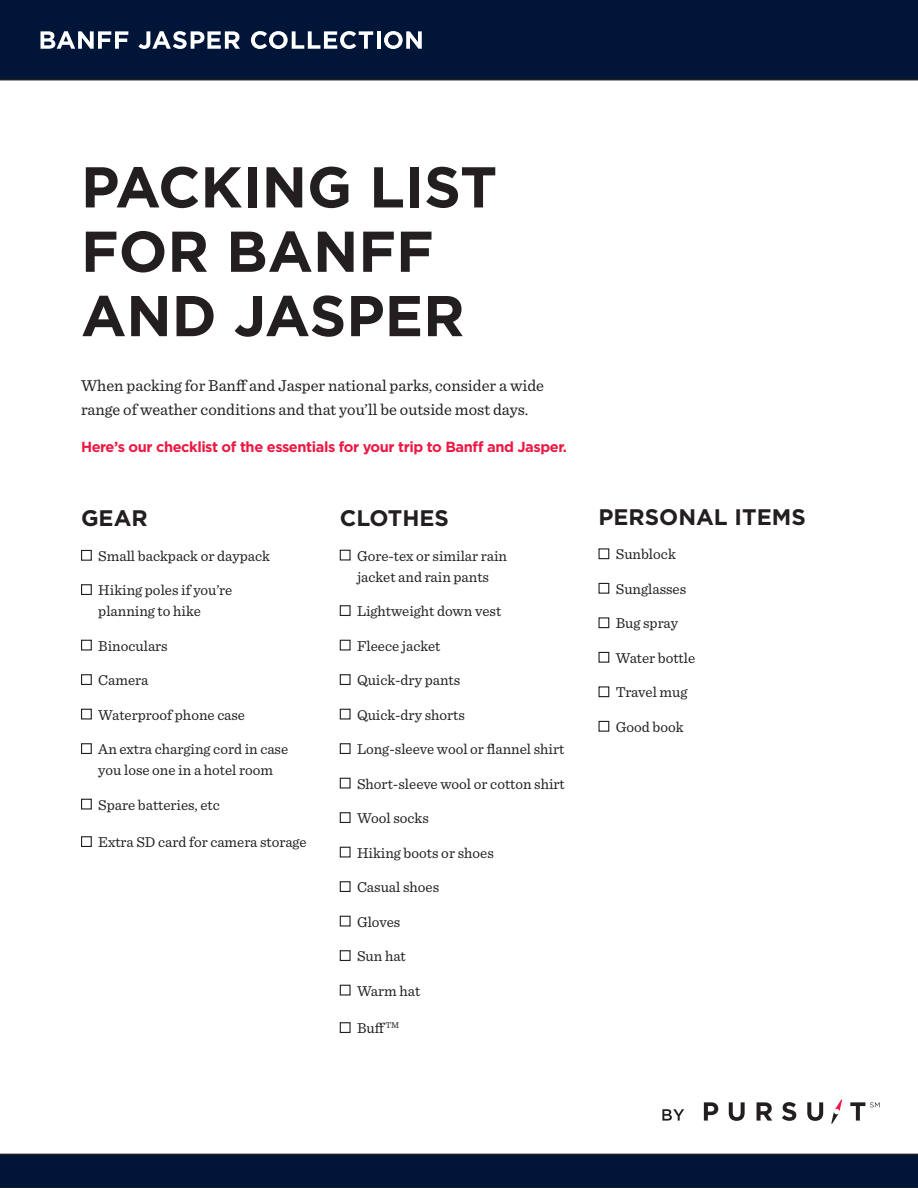
<style>
.page{position:relative;width:918px;height:1188px;background:#fff}
.page>*{position:absolute;margin:0;border:0;box-sizing:border-box;transform-origin:0 0}
.t1{font:700 57.45px/64.3px "Gotham";color:#231f20}
.t2{font:700 22.5px "Gotham";color:#231f20}
.t3{font:16.5px/24px "Sentinel";color:#231f20}
.t4{font:15px/21px "Sentinel";color:#231f20}
.t5{font:700 14.7px "Gotham";letter-spacing:-.03em;color:#ed1943}
</style>
<div class="page">
<div style="left:0;top:1154px;width:918px;height:34px;background:#001537"></div>
<div style="left:81px;top:550px;width:11px;height:11px;border:1px solid #231f20"></div>
<div style="left:81px;top:584px;width:11px;height:11px;border:1px solid #231f20"></div>
<div style="left:81px;top:640px;width:11px;height:11px;border:1px solid #231f20"></div>
<div style="left:81px;top:674px;width:11px;height:11px;border:1px solid #231f20"></div>
<div style="left:81px;top:709px;width:11px;height:11px;border:1px solid #231f20"></div>
<div style="left:81px;top:743px;width:11px;height:11px;border:1px solid #231f20"></div>
<div style="left:81px;top:799px;width:11px;height:11px;border:1px solid #231f20"></div>
<div style="left:81px;top:836px;width:11px;height:11px;border:1px solid #231f20"></div>
<div style="left:0;top:0;width:918px;height:80px;background:#001537"></div>
<div style="left:340px;top:550px;width:11px;height:11px;border:1px solid #231f20"></div>
<div style="left:340px;top:605px;width:11px;height:11px;border:1px solid #231f20"></div>
<div style="left:340px;top:640px;width:11px;height:11px;border:1px solid #231f20"></div>
<div style="left:340px;top:674px;width:11px;height:11px;border:1px solid #231f20"></div>
<div style="left:340px;top:709px;width:11px;height:11px;border:1px solid #231f20"></div>
<div style="left:340px;top:743px;width:11px;height:11px;border:1px solid #231f20"></div>
<div style="left:340px;top:778px;width:11px;height:11px;border:1px solid #231f20"></div>
<div style="left:340px;top:812px;width:11px;height:11px;border:1px solid #231f20"></div>
<div style="left:340px;top:847px;width:11px;height:11px;border:1px solid #231f20"></div>
<div style="left:340px;top:881px;width:11px;height:11px;border:1px solid #231f20"></div>
<div style="left:340px;top:916px;width:11px;height:11px;border:1px solid #231f20"></div>
<div style="left:340px;top:950px;width:11px;height:11px;border:1px solid #231f20"></div>
<div style="left:340px;top:985px;width:11px;height:11px;border:1px solid #231f20"></div>
<div style="left:340px;top:1022px;width:11px;height:11px;border:1px solid #231f20"></div>
<div style="left:598px;top:548px;width:11px;height:11px;border:1px solid #231f20"></div>
<div style="left:598px;top:583px;width:11px;height:11px;border:1px solid #231f20"></div>
<div style="left:598px;top:617px;width:11px;height:11px;border:1px solid #231f20"></div>
<div style="left:598px;top:652px;width:11px;height:11px;border:1px solid #231f20"></div>
<div style="left:598px;top:686px;width:11px;height:11px;border:1px solid #231f20"></div>
<div style="left:598px;top:721px;width:11px;height:11px;border:1px solid #231f20"></div>
<svg style="left:704px;top:1102px;width:14px;height:19px"></svg>
<svg style="left:729px;top:1102px;width:16px;height:19px"></svg>
<svg style="left:757px;top:1102px;width:15px;height:19px"></svg>
<svg style="left:782px;top:1102px;width:14px;height:19px"></svg>
<svg style="left:807px;top:1102px;width:16px;height:19px"></svg>
<svg style="left:831px;top:1099px;width:11px;height:25px"></svg>
<svg style="left:850px;top:1102px;width:30px;height:19px"></svg>
<svg style="left:662px;top:1109px;width:22px;height:12px"></svg>
<svg style="left:40px;top:31px;width:88px;height:18px"></svg>
<svg style="left:138px;top:31px;width:102px;height:18px"></svg>
<svg style="left:251px;top:31px;width:122px;height:18px"></svg>
<hr style="left:377px;top:31px;width:4px;height:18px;background:#fff">
<svg style="left:384px;top:31px;width:38px;height:18px"></svg>
<h1 class="t1" style="left:81px;top:155px;width:418px">PACKING LIST<br>FOR BANFF<br>AND JASPER</h1>
<p class="t3" style="left:81px;top:372px;width:465px">When packing for Banff and Jasper national parks, consider a wide range of weather conditions and that you’ll be outside most days.</p>
<p class="t5" style="left:81px;top:437px;width:487px">Here’s our checklist of the essentials for your trip to Banff and Jasper.</p>
<h2 class="t2" style="left:81px;top:503px;width:68px">GEAR</h2>
<p class="t4" style="left:98px;top:544px;width:173px">Small backpack or daypack</p>
<p class="t4" style="left:98px;top:579px;width:136px">Hiking poles if you’re planning to hike</p>
<p class="t4" style="left:98px;top:634px;width:71px">Binoculars</p>
<p class="t4" style="left:98px;top:669px;width:51px">Camera</p>
<p class="t4" style="left:98px;top:703px;width:148px">Waterproof phone case</p>
<p class="t4" style="left:98px;top:738px;width:191px">An extra charging cord in case you lose one in a hotel room</p>
<p class="t4" style="left:98px;top:793px;width:123px">Spare batteries, etc</p>
<p class="t4" style="left:98px;top:831px;width:210px">Extra SD card for camera storage</p>
<h2 class="t2" style="left:340px;top:503px;width:111px">CLOTHES</h2>
<p class="t4" style="left:357px;top:544px;width:152px">Gore-tex or similar rain jacket and rain pants</p>
<p class="t4" style="left:357px;top:600px;width:146px">Lightweight down vest</p>
<p class="t4" style="left:357px;top:634px;width:85px">Fleece jacket</p>
<p class="t4" style="left:357px;top:669px;width:105px">Quick-dry pants</p>
<p class="t4" style="left:357px;top:703px;width:109px">Quick-dry shorts</p>
<p class="t4" style="left:357px;top:738px;width:209px">Long-sleeve wool or flannel shirt</p>
<p class="t4" style="left:357px;top:772px;width:209px">Short-sleeve wool or cotton shirt</p>
<p class="t4" style="left:357px;top:807px;width:73px">Wool socks</p>
<p class="t4" style="left:357px;top:841px;width:138px">Hiking boots or shoes</p>
<p class="t4" style="left:357px;top:876px;width:84px">Casual shoes</p>
<p class="t4" style="left:357px;top:910px;width:45px">Gloves</p>
<p class="t4" style="left:357px;top:945px;width:50px">Sun hat</p>
<p class="t4" style="left:357px;top:979px;width:65px">Warm hat</p>
<p class="t4" style="left:357px;top:1017px;width:44px">Buff <sup>TM</sup></p>
<h2 class="t2" style="left:598px;top:502px;width:209px">PERSONAL ITEMS</h2>
<p class="t4" style="left:616px;top:543px;width:62px">Sunblock</p>
<p class="t4" style="left:616px;top:577px;width:72px">Sunglasses</p>
<p class="t4" style="left:616px;top:612px;width:64px">Bug spray</p>
<p class="t4" style="left:616px;top:646px;width:81px">Water bottle</p>
<p class="t4" style="left:616px;top:681px;width:73px">Travel mug</p>
<p class="t4" style="left:616px;top:715px;width:69px">Good book</p>
</div>
